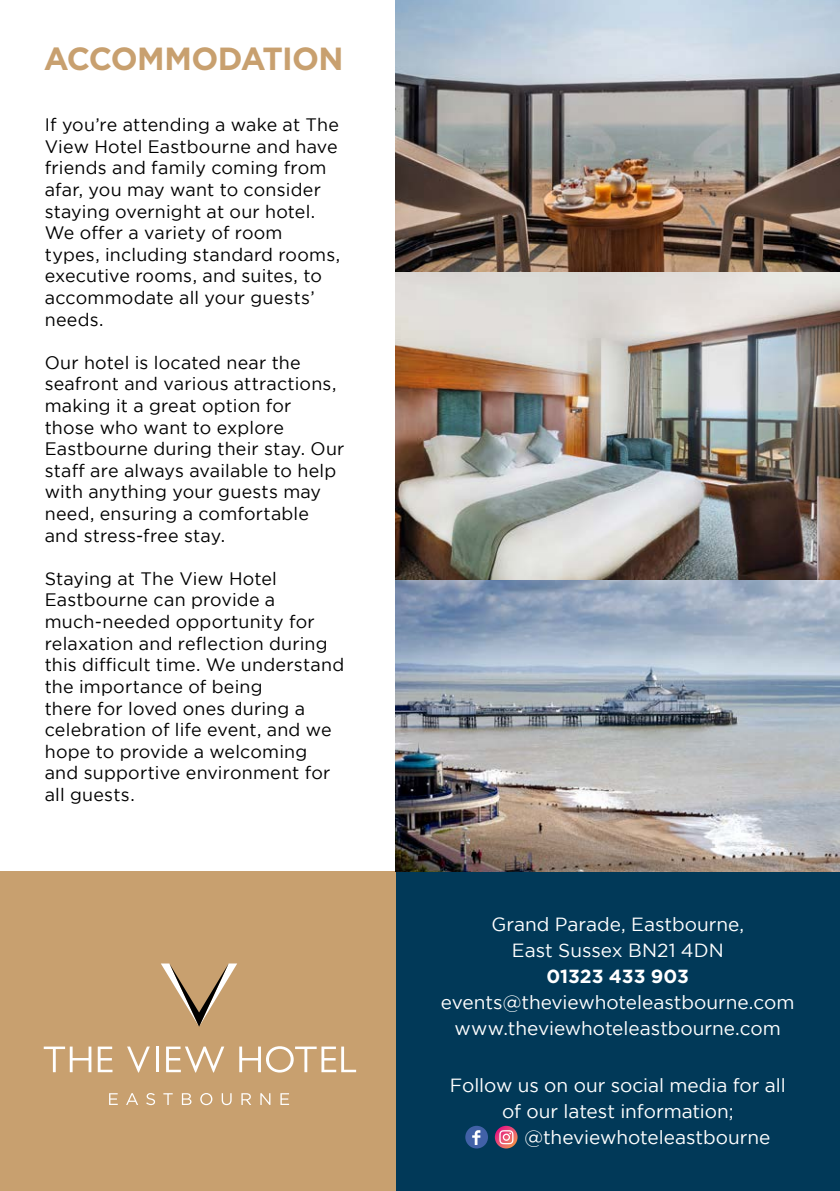
<style>
.page{position:relative;width:840px;height:1191px;background:#fff}
.page>*{position:absolute;margin:0;border:0;box-sizing:border-box;transform-origin:0 0}
.t1{font:700 32px "Gotham";letter-spacing:-.025em;color:#c8a06f}
.t2{font:19px/26px "Gotham";color:#fff;text-align:center}
.t3{font:700 19px "Gotham";letter-spacing:-.005em;color:#fff}
.t4{font:18px/21.6px "Gotham";letter-spacing:.01em;color:#000}
</style>
<div class="page">
<div style="left:395px;top:872px;width:444px;height:319px;background:#013958"></div>
<div style="left:0;top:872px;width:395px;height:319px;background:#c8a06f"></div>
<img style="left:395px;top:0;width:444px;height:872px">
<svg style="left:161px;top:963px;width:76px;height:63px"></svg>
<svg style="left:44px;top:1046px;width:47px;height:26px"></svg>
<svg style="left:98px;top:1046px;width:14px;height:26px"></svg>
<svg style="left:127px;top:1046px;width:23px;height:26px"></svg>
<hr style="left:156px;top:1046px;width:2px;height:26px;background:#fff">
<svg style="left:166px;top:1046px;width:58px;height:26px"></svg>
<svg style="left:239px;top:1046px;width:117px;height:26px"></svg>
<svg style="left:109px;top:1093px;width:9px;height:12px"></svg>
<svg style="left:126px;top:1093px;width:12px;height:12px"></svg>
<svg style="left:146px;top:1093px;width:9px;height:12px"></svg>
<svg style="left:163px;top:1093px;width:10px;height:12px"></svg>
<svg style="left:182px;top:1093px;width:9px;height:12px"></svg>
<svg style="left:200px;top:1093px;width:12px;height:12px"></svg>
<svg style="left:221px;top:1093px;width:10px;height:12px"></svg>
<svg style="left:241px;top:1093px;width:10px;height:12px"></svg>
<svg style="left:260px;top:1093px;width:10px;height:12px"></svg>
<svg style="left:280px;top:1093px;width:9px;height:12px"></svg>
<div style="left:465px;top:1125px;width:22px;height:23px;background:#4161a7;border-radius:50%"></div>
<svg style="left:472px;top:1130px;width:8px;height:15px"></svg>
<svg style="left:494px;top:1125px;width:23px;height:23px"></svg>
<svg style="left:499px;top:1130px;width:14px;height:14px"></svg>
<h1 class="t1" style="left:44px;top:40px;width:301px">ACCOMMODATION</h1>
<p class="t4" style="left:45px;top:114px;width:297px">If you’re attending a wake at The<br>View Hotel Eastbourne and have friends and family coming from afar, you may want to consider staying overnight at our hotel.<br>We offer a variety of room types, including standard rooms, executive rooms, and suites, to accommodate all your guests’ needs.</p>
<p class="t4" style="left:45px;top:351px;width:301px">Our hotel is located near the seafront and various attractions, making it a great option for those who want to explore<br>Eastbourne during their stay. Our staff are always available to help with anything your guests may need, ensuring a comfortable and stress-free stay.</p>
<p class="t4" style="left:45px;top:567px;width:301px">Staying at The View Hotel<br>Eastbourne can provide a much-needed opportunity for relaxation and reflection during this difficult time. We understand the importance of being<br>there for loved ones during a celebration of life event, and we hope to provide a welcoming and supportive environment for all guests.</p>
<p class="t2" style="left:491px;top:911px;width:254px">Grand Parade, Eastbourne,<br>East Sussex BN21 4DN</p>
<p class="t3" style="left:546px;top:965px;width:144px">01323 433 903</p>
<p class="t2" style="left:440px;top:989px;width:355px">events@theviewhoteleastbourne.com www.theviewhoteleastbourne.com</p>
<p class="t2" style="left:449px;top:1072px;width:337px">Follow us on our social media for all of our latest information;</p>
<p class="t2" style="left:524px;top:1124px;width:247px">@theviewhoteleastbourne</p>
</div>
